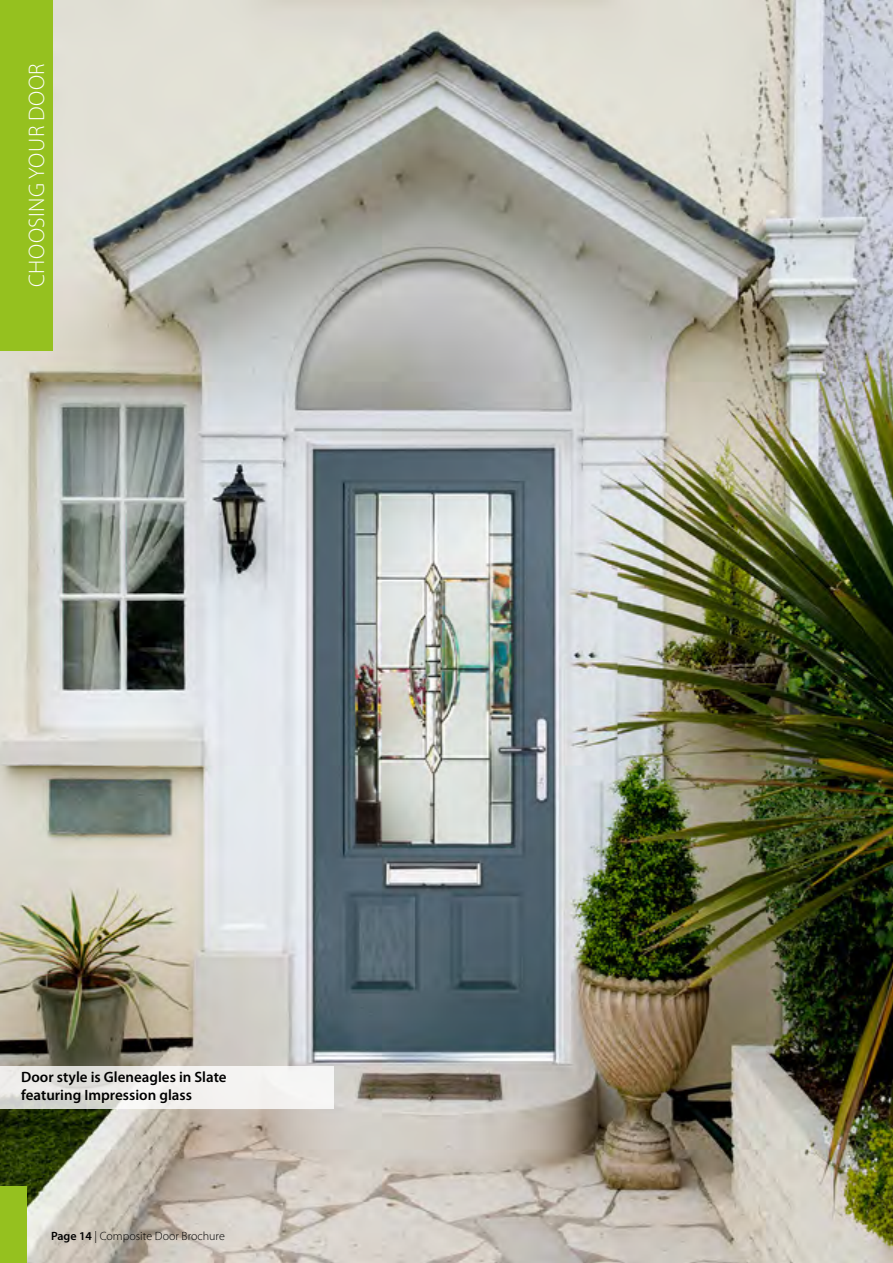
<style>
.page{position:relative;width:893px;height:1263px;background:#fff}
.page>*{position:absolute;margin:0;border:0;box-sizing:border-box;transform-origin:0 0}
.t1{font:300 22.5px "Myriad Pro";letter-spacing:.02em;color:#fff}
.t2{font:600 15px/18px "Myriad Pro";color:#000}
.t3{font:300 12px "Myriad Pro";color:#000}
.s1{font-weight:600}
</style>
<div class="page">
<img style="left:0;top:0;width:893px;height:1263px">
<div style="left:0;top:0;width:52px;height:350px;background:#95c11f"></div>
<svg style="left:0;top:1066px;width:333px;height:42px;fill:#f3f1ef"></svg>
<div style="left:0;top:1186px;width:26px;height:77px;background:#95c11f"></div>
<h1 class="t1" style="left:23px;top:287px;width:225px;rotate:-90deg">CHOOSING YOUR DOOR</h1>
<p class="t2" style="left:21px;top:1068px;width:207px">Door style is Gleneagles in Slate featuring Impression glass</p>
<p class="t3" style="left:51px;top:1229px;width:175px"><span class="s1">Page 14</span> | Composite Door Brochure</p>
</div>
